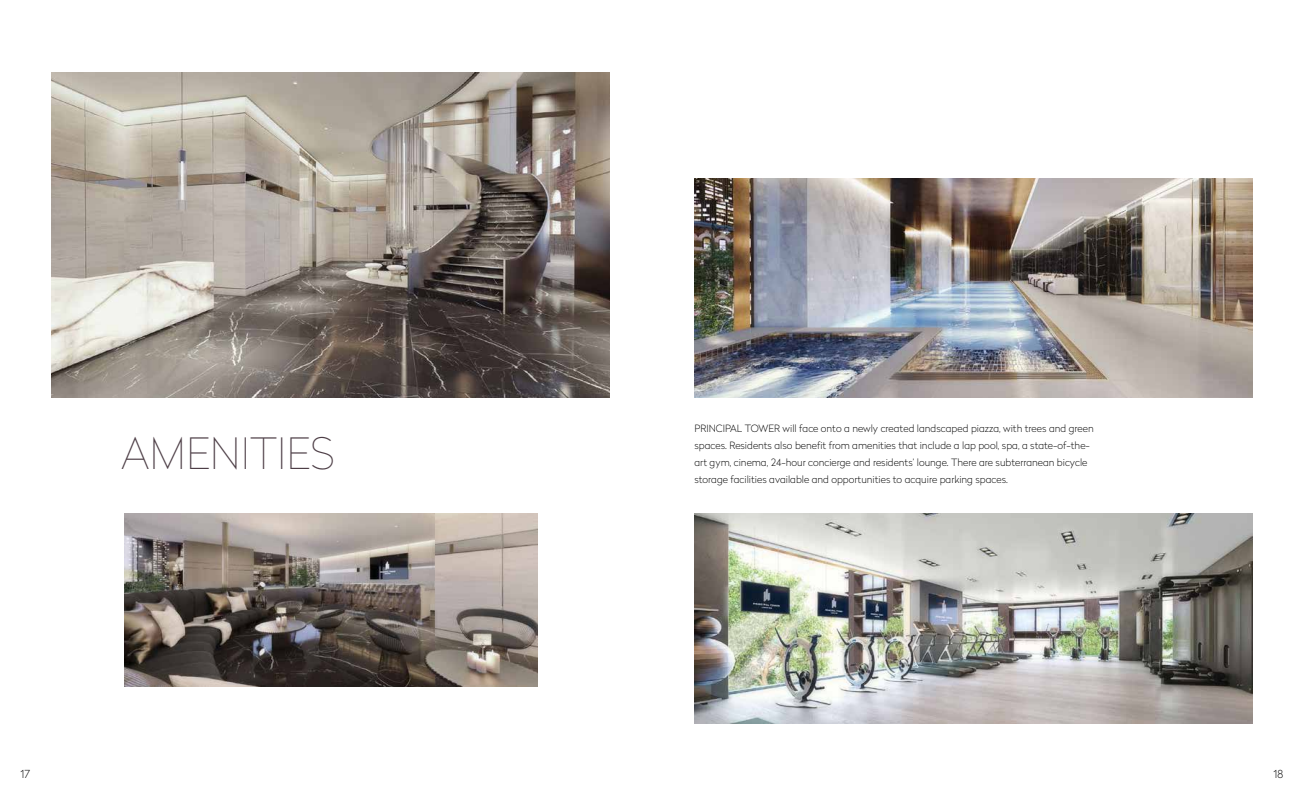
<style>
.page{position:relative;width:1304px;height:794px;background:#fff}
.page>*{position:absolute;margin:0;border:0;box-sizing:border-box;transform-origin:0 0}
.t1{font:100 43px "Radikal";color:#4d3e46}
.t2{font:100 11px "Radikal";color:#000}
.t3{font:100 10px/17px "Radikal";color:#000}
</style>
<div class="page">
<img style="left:51px;top:72px;width:558px;height:325px">
<img style="left:125px;top:513px;width:412px;height:174px">
<img style="left:694px;top:513px;width:559px;height:210px">
<img style="left:694px;top:179px;width:559px;height:218px">
<h1 class="t1" style="left:121px;top:424px;width:215px">AMENITIES</h1>
<p class="t3" style="left:694px;top:419px;width:401px">PRINCIPAL TOWER will face onto a newly created landscaped piazza, with trees and green spaces. Residents also benefit from amenities that include a lap pool, spa, a state-of-the&shy;art gym, cinema, 24-hour concierge and residents’ lounge. There are subterranean bicycle storage facilities available and opportunities to acquire parking spaces.</p>
<p class="t2" style="left:21px;top:766px;width:11px">17</p>
<p class="t2" style="left:1274px;top:766px;width:11px">18</p>
</div>
